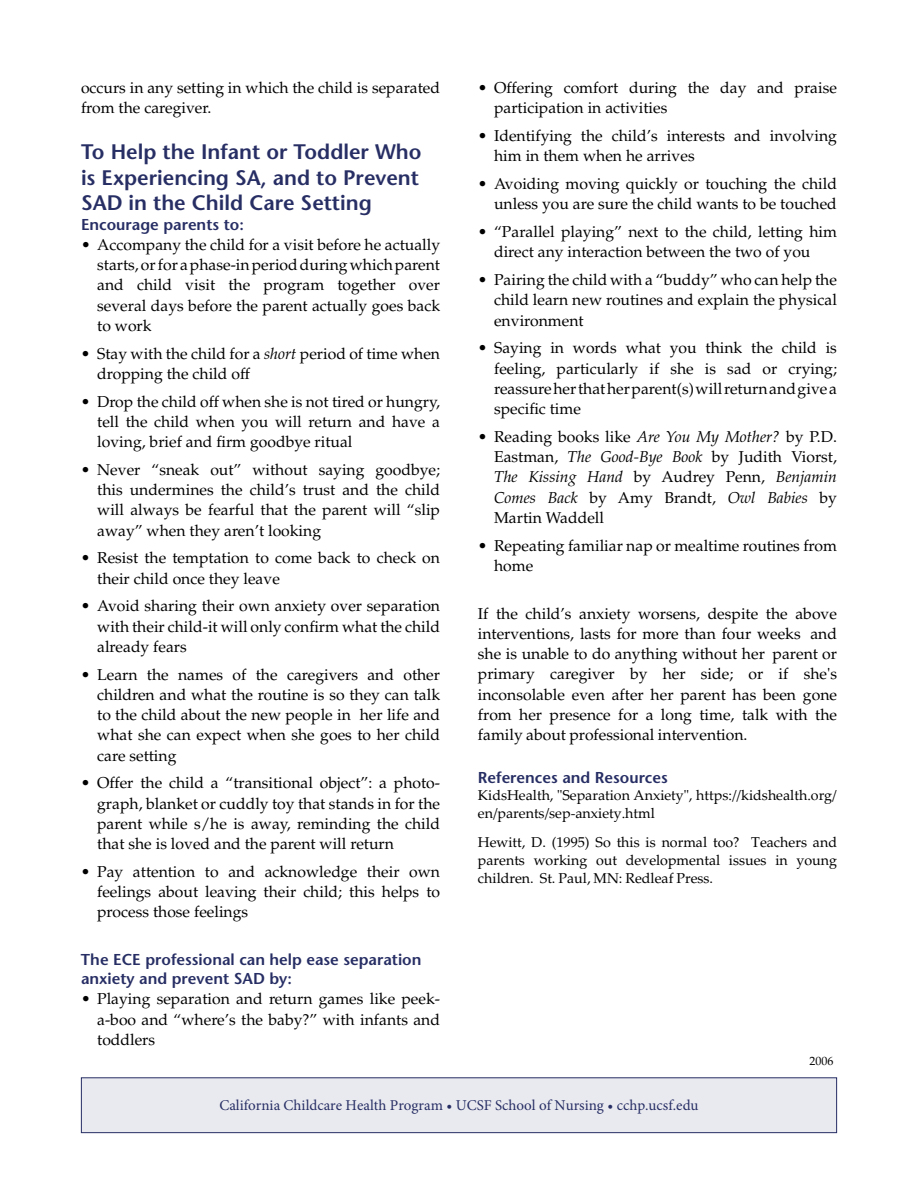
<style>
.page{position:relative;width:918px;height:1188px;background:#fff}
.page>*{position:absolute;margin:0;border:0;box-sizing:border-box;transform-origin:0 0}
._1_Subhead{font:600 21px/25.5px "Stone Sans";color:#272e64}
._5_Bullets{font:15.75px/20.2px "Palatino";color:#000;text-align:justify}
._6_Reference_Text{font:15.75px/20.2px "Palatino";color:#000;text-align:justify}
._2_Sub_Subhead{font:600 15.75px/19.5px "Stone Sans";color:#272e64}
._3_Text{font:15.75px/20.2px "Palatino";color:#000}
._6_Reference_Text-2{font:600 15.75px "Stone Sans";color:#272e64}
.t1{font:15px "Minion Pro";color:#272e64}
._6_Reference_Text-3{font:14.25px/18px "Palatino";color:#000;text-align:justify}
._6_Reference_Text-4{font:14.25px/17.9px "Palatino Linotype";color:#000}
._6_Reference_Text-5{font:12px "Palatino Linotype";color:#000}
.s1{font-style:italic}
</style>
<div class="page">
<div style="left:81px;top:1078px;width:756px;height:55px;background:#e9eaf0"></div>
<div style="left:81px;top:1077px;width:756px;height:56px;border:1px solid #272e64"></div>
<p class="_3_Text" style="left:81px;top:78px;width:361px">occurs in any setting in which the child is separated from the caregiver.</p>
<p class="_1_Subhead" style="left:81px;top:139px;width:342px">To Help the Infant or Toddler Who is Experiencing SA, and to Prevent<br>SAD in the Child Care Setting</p>
<p class="_2_Sub_Subhead" style="left:81px;top:214px;width:164px">Encourage parents to:</p>
<p class="_5_Bullets" style="left:97px;top:235px;width:344px;text-indent:-16px">• Accompany the child for a visit before he actually starts, or for a phase-in period during which parent and child visit the program together over several days before the parent actually goes back to work</p>
<p class="_5_Bullets" style="left:97px;top:343px;width:344px;text-indent:-16px">• Stay with the child for a <span class="s1">short</span> period of time when dropping the child off</p>
<p class="_5_Bullets" style="left:97px;top:391px;width:344px;text-indent:-16px">• Drop the child off when she is not tired or hungry, tell the child when you will return and have a loving, brief and firm goodbye ritual</p>
<p class="_5_Bullets" style="left:97px;top:460px;width:344px;text-indent:-16px">• Never “sneak out” without saying goodbye; this undermines the child’s trust and the child will always be fearful that the parent will “slip away” when they aren’t looking</p>
<p class="_5_Bullets" style="left:97px;top:548px;width:344px;text-indent:-16px">• Resist the temptation to come back to check on their child once they leave</p>
<p class="_5_Bullets" style="left:97px;top:596px;width:344px;text-indent:-16px">• Avoid sharing their own anxiety over separation with their child-it will only confirm what the child already fears</p>
<p class="_5_Bullets" style="left:97px;top:664px;width:344px;text-indent:-16px">• Learn the names of the caregivers and other children and what the routine is so they can talk to the child about the new people in her life and what she can expect when she goes to her child care setting</p>
<p class="_5_Bullets" style="left:97px;top:773px;width:344px;text-indent:-16px">• Offer the child a “transitional object”: a photo&shy;graph, blanket or cuddly toy that stands in for the parent while s/he is away, reminding the child that she is loved and the parent will return</p>
<p class="_5_Bullets" style="left:97px;top:862px;width:344px;text-indent:-16px">• Pay attention to and acknowledge their own feelings about leaving their child; this helps to process those feelings</p>
<p class="_2_Sub_Subhead" style="left:81px;top:949px;width:342px">The ECE professional can help ease separation anxiety and prevent SAD by:</p>
<p class="_5_Bullets" style="left:97px;top:989px;width:344px;text-indent:-16px">• Playing separation and return games like peek&shy;a-boo and “where’s the baby?” with infants and toddlers</p>
<p class="_5_Bullets" style="left:494px;top:78px;width:344px;text-indent:-16px">• Offering comfort during the day and praise participation in activities</p>
<p class="_5_Bullets" style="left:494px;top:126px;width:344px;text-indent:-16px">• Identifying the child’s interests and involving him in them when he arrives</p>
<p class="_5_Bullets" style="left:478px;top:174px;width:361px;text-align:right">• Avoiding moving quickly or touching the child unless you are sure the child wants to be touched</p>
<p class="_5_Bullets" style="left:494px;top:222px;width:344px;text-indent:-16px">• “Parallel playing” next to the child, letting him direct any interaction between the two of you</p>
<p class="_5_Bullets" style="left:494px;top:270px;width:344px;text-indent:-16px">• Pairing the child with a “buddy” who can help the child learn new routines and explain the physical environment</p>
<p class="_5_Bullets" style="left:494px;top:338px;width:344px;text-indent:-16px">• Saying in words what you think the child is feeling, particularly if she is sad or crying; reassure her that her parent(s) will return and give a specific time</p>
<p class="_5_Bullets" style="left:494px;top:427px;width:344px;text-indent:-16px">• Reading books like <span class="s1">Are You My Mother?</span> by P.D.<br>Eastman, <span class="s1">The Good-Bye Book</span> by Judith Viorst, <span class="s1">The Kissing Hand</span> by Audrey Penn, <span class="s1">Benjamin Comes Back</span> by Amy Brandt, <span class="s1">Owl Babies</span> by Martin Waddell</p>
<p class="_5_Bullets" style="left:494px;top:535px;width:344px;text-indent:-16px">• Repeating familiar nap or mealtime routines from home</p>
<p class="_6_Reference_Text" style="left:478px;top:603px;width:361px">If the child’s anxiety worsens, despite the above interventions, lasts for more than four weeks and she is unable to do anything without her parent or primary caregiver by her side; or if she's inconsolable even after her parent has been gone from her presence for a long time, talk with the family about professional intervention.</p>
<p class="_6_Reference_Text-2" style="left:478px;top:768px;width:191px">References and Resources</p>
<p class="_6_Reference_Text-4" style="left:478px;top:786px;width:360px">KidsHealth, "Separation Anxiety", https://kidshealth.org/ en/parents/sep-anxiety.html</p>
<p class="_6_Reference_Text-3" style="left:478px;top:834px;width:361px">Hewitt, D. (1995) So this is normal too? Teachers and parents working out developmental issues in young children. St. Paul, MN: Redleaf Press.</p>
<p class="_6_Reference_Text-5" style="left:810px;top:1052px;width:25px">2006</p>
<p class="t1" style="left:219px;top:1095px;width:481px">California Childcare Health Program • UCSF School of Nursing • cchp.ucsf.edu</p>
</div>
